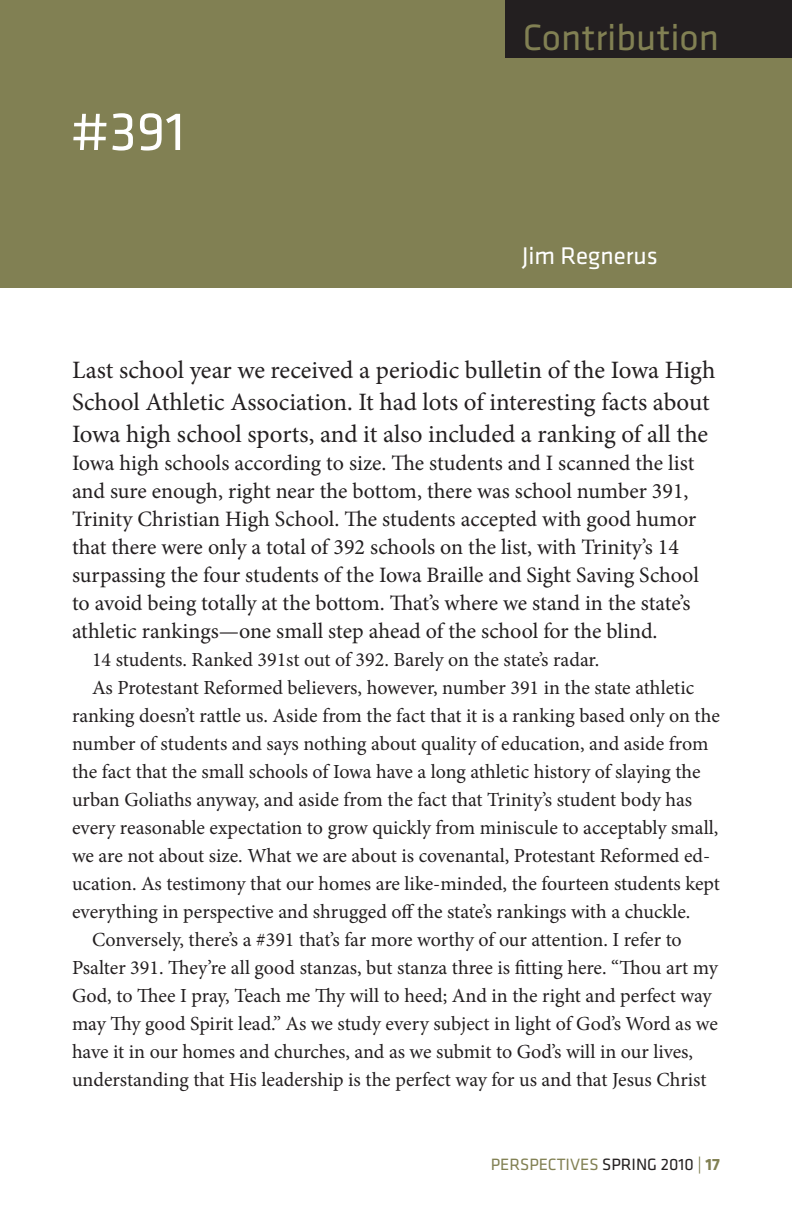
<style>
.page{position:relative;width:792px;height:1224px;background:#fff}
.page>*{position:absolute;margin:0;border:0;box-sizing:border-box;transform-origin:0 0}
.t1{font:56px "Klavika";color:#fff}
.t2{font:38px "Klavika";color:#818053}
.t3{font:25px/32px "Minion Pro";color:#231f20}
.t4{font:25px "Klavika";color:#fff}
.t5{font:22px/28px "Minion Pro";color:#231f20}
.t6{font:20px "Minion Pro";letter-spacing:-.005em;color:#231f20}
.t7{font:17px "Klavika";color:#818053}
.s1{color:#231f20}
.s2{font-weight:700}
</style>
<div class="page">
<div style="left:0;top:0;width:792px;height:288px;background:#818053"></div>
<div style="left:505px;top:0;width:287px;height:58px;background:#231f20"></div>
<h1 class="t1" style="left:70px;top:95px;width:117px">#391</h1>
<h2 class="t2" style="left:523px;top:12px;width:198px">Contribution</h2>
<p class="t4" style="left:522px;top:239px;width:137px">Jim Regnerus</p>
<p class="t3" style="left:72px;top:354px;width:645px">Last school year we received a periodic bulletin of the Iowa High<br>School Athletic Association. It had lots of interesting facts about<br>Iowa high school sports, and it also included a ranking of all the</p>
<p class="t5" style="left:72px;top:449px;width:628px">Iowa high schools according to size. The students and I scanned the list and sure enough, right near the bottom, there was school number 391, Trinity Christian High School. The students accepted with good humor that there were only a total of 392 schools on the list, with Trinity’s 14 surpassing the four students of the Iowa Braille and Sight Saving School to avoid being totally at the bottom. That’s where we stand in the state’s athletic rankings—one small step ahead of the school for the blind.</p>
<p class="t6" style="left:92px;top:646px;width:509px">14 students. Ranked 391st out of 392. Barely on the state’s radar.</p>
<p class="t6" style="left:92px;top:674px;width:604px">As Protestant Reformed believers, however, number 391 in the state athletic</p>
<p class="t6" style="left:72px;top:702px;width:649px">ranking doesn’t rattle us. Aside from the fact that it is a ranking based only on the</p>
<p class="t6" style="left:72px;top:730px;width:638px">number of students and says nothing about quality of education, and aside from</p>
<p class="t6" style="left:72px;top:758px;width:630px">the fact that the small schools of Iowa have a long athletic history of slaying the</p>
<p class="t6" style="left:72px;top:786px;width:622px">urban Goliaths anyway, and aside from the fact that Trinity’s student body has</p>
<p class="t6" style="left:72px;top:814px;width:648px">every reasonable expectation to grow quickly from miniscule to acceptably small,</p>
<p class="t6" style="left:72px;top:842px;width:640px">we are not about size. What we are about is covenantal, Protestant Reformed ed-</p>
<p class="t6" style="left:72px;top:870px;width:649px">ucation. As testimony that our homes are like-minded, the fourteen students kept</p>
<p class="t6" style="left:72px;top:898px;width:620px">everything in perspective and shrugged off the state’s rankings with a chuckle.</p>
<p class="t6" style="left:92px;top:926px;width:591px">Conversely, there’s a #391 that’s far more worthy of our attention. I refer to</p>
<p class="t6" style="left:72px;top:954px;width:648px">Psalter 391. They’re all good stanzas, but stanza three is fitting here. “Thou art my</p>
<p class="t6" style="left:72px;top:982px;width:641px">God, to Thee I pray, Teach me Thy will to heed; And in the right and perfect way</p>
<p class="t6" style="left:72px;top:1010px;width:647px">may Thy good Spirit lead.” As we study every subject in light of God’s Word as we</p>
<p class="t6" style="left:72px;top:1038px;width:623px">have it in our homes and churches, and as we submit to God’s will in our lives,</p>
<p class="t6" style="left:72px;top:1066px;width:636px">understanding that His leadership is the perfect way for us and that Jesus Christ</p>
<p class="t7" style="left:491px;top:1154px;width:231px">PERSPECTIVES <span class="s1">SPRING 2010</span> | <span class="s2">17</span></p>
</div>
